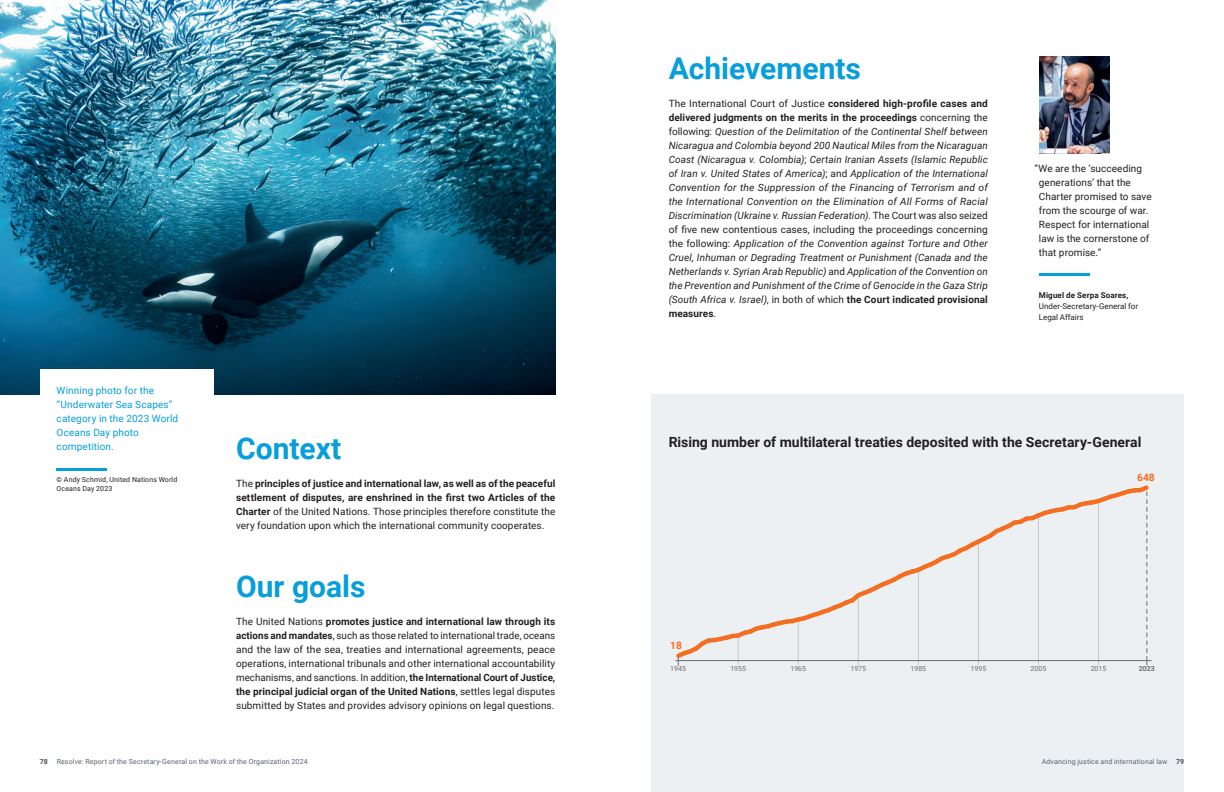
<style>
.page{position:relative;width:1224px;height:792px;background:#fff}
.page>*{position:absolute;margin:0;border:0;box-sizing:border-box;transform-origin:0 0}
.Paragraph_title{font:700 30px "Roboto";color:#069edb}
.Heading_Chart_small{font:700 14px "Roboto";color:#231f20}
.t1{font:700 10.2px "Roboto";color:#f36e21}
.Body_copy{font:italic 10px/14px "Roboto";letter-spacing:.005em;color:#231f20;text-align:justify}
.Body_copy-2{font:10px/14px "Roboto";letter-spacing:.005em;color:#231f20;text-align:justify}
.Body_copy-3{font:700 10px/14px "Roboto";letter-spacing:.01em;color:#231f20;text-align:justify}
.Caption_blue_text{font:10px/14px "Roboto";letter-spacing:.015em;color:#069edb}
.t2{font:8px/11px "Roboto";color:#231f20}
.t3{font:7px "Roboto";letter-spacing:.02em;color:#53656e}
.Caption_blue_text-2{font:7px/9px "Roboto";letter-spacing:.02em;color:#231f20}
.t4{font:7px "Roboto";color:#6c6d70}
.t5{font:700 7px "Roboto";color:#6c6d70}
.t6{font:900 7px "Roboto";color:#53656e}
.s1{font-weight:400}
.s2{font-weight:700}
.s3{font-style:normal}
.s4{font-weight:700;font-style:normal}
</style>
<div class="page">
<div style="left:652px;top:394px;width:532px;height:398px;background:#edf0f2"></div>
<img style="left:0;top:0;width:555px;height:394px">
<div style="left:40px;top:370px;width:173px;height:138px;background:#fff"></div>
<hr style="left:57px;top:468px;width:50px;height:3px;background:#069edb">
<svg style="left:675px;top:485px;width:477px;height:181px"></svg>
<img style="left:1039px;top:57px;width:70px;height:96px">
<hr style="left:1039px;top:273px;width:50px;height:3px;background:#069edb">
<p class="Caption_blue_text" style="left:57px;top:383px;width:123px">Winning photo for the “Underwater Sea Scapes” category in the 2023 World<br>Oceans Day photo competition.</p>
<p class="Caption_blue_text-2" style="left:57px;top:475px;width:122px">© Andy Schmid, United Nations World<br>Oceans Day 2023</p>
<h2 class="Paragraph_title" style="left:236px;top:427px;width:107px">Context</h2>
<p class="Body_copy-3" style="left:236px;top:476px;width:321px"><span class="s1">The</span> principles of justice and international law, as well as of the peaceful settlement of disputes, are enshrined in the first two Articles of the Charter <span class="s1">of the United Nations. Those principles therefore constitute the very foundation upon which the international community cooperates.</span></p>
<h2 class="Paragraph_title" style="left:236px;top:565px;width:131px">Our goals</h2>
<p class="Body_copy-2" style="left:236px;top:614px;width:321px">The United Nations <span class="s2">promotes justice and international law through its actions and mandates</span>, such as those related to international trade, oceans and the law of the sea, treaties and international agreements, peace operations, international tribunals and other international accountability mechanisms, and sanctions. In addition, <span class="s2">the International Court of Justice, the principal judicial organ of the United Nations</span>, settles legal disputes submitted by States and provides advisory opinions on legal questions.</p>
<h2 class="Paragraph_title" style="left:669px;top:48px;width:194px">Achievements</h2>
<p class="Body_copy" style="left:669px;top:96px;width:321px"><span class="s3">The International Court of Justice</span> <span class="s4">considered high-profile cases and delivered judgments on the merits in the proceedings</span> <span class="s3">concerning the following:</span> Question of the Delimitation of the Continental Shelf between Nicaragua and Colombia beyond 200 Nautical Miles from the Nicaraguan Coast (Nicaragua v. Colombia)<span class="s3">;</span> Certain Iranian Assets (Islamic Republic of Iran v. United States of America)<span class="s3">; and</span> Application of the International Convention for the Suppression of the Financing of Terrorism and of the International Convention on the Elimination of All Forms of Racial Discrimination (Ukraine v. Russian Federation)<span class="s3">. The Court was also seized of five new contentious cases, including the proceedings concerning the following:</span> Application of the Convention against Torture and Other Cruel, Inhuman or Degrading Treatment or Punishment (Canada and the Netherlands v. Syrian Arab Republic) <span class="s3">and</span> Application of the Convention on the Prevention and Punishment of the Crime of Genocide in the Gaza Strip (South Africa v. Israel)<span class="s3">, in both of which</span> <span class="s4">the Court indicated provisional measures</span><span class="s3">.</span></p>
<p class="Body_copy-2" style="left:1039px;top:161px;width:114px;text-align:left;text-indent:-4px">“We are the ‘succeeding generations’ that the<br>Charter promised to save from the scourge of war.<br>Respect for international law is the cornerstone of that promise.”</p>
<p class="t2" style="left:1039px;top:289px;width:101px"><span class="s2">Miguel de Serpa Soares,<br></span>Under-Secretary-General for<br>Legal Affairs</p>
<p class="Heading_Chart_small" style="left:669px;top:432px;width:474px">Rising number of multilateral treaties deposited with the Secretary-General</p>
<p class="t1" style="left:670px;top:638px;width:13px">18</p>
<p class="t1" style="left:1137px;top:470px;width:19px">648</p>
<p class="t4" style="left:670px;top:664px;width:17px">1945</p>
<p class="t4" style="left:730px;top:664px;width:17px">1955</p>
<p class="t4" style="left:790px;top:664px;width:17px">1965</p>
<p class="t4" style="left:850px;top:664px;width:17px">1975</p>
<p class="t4" style="left:911px;top:664px;width:17px">1985</p>
<p class="t4" style="left:971px;top:664px;width:17px">1995</p>
<p class="t4" style="left:1031px;top:664px;width:17px">2005</p>
<p class="t4" style="left:1091px;top:664px;width:17px">2015</p>
<p class="t5" style="left:1139px;top:664px;width:18px">2023</p>
<p class="t6" style="left:40px;top:756px;width:10px">78</p>
<p class="t3" style="left:57px;top:756px;width:253px">Resolve: Report of the Secretary-General on the Work of the Organization 2024</p>
<p class="t3" style="left:1042px;top:756px;width:127px">Advancing justice and international law</p>
<p class="t6" style="left:1176px;top:756px;width:10px">79</p>
</div>
